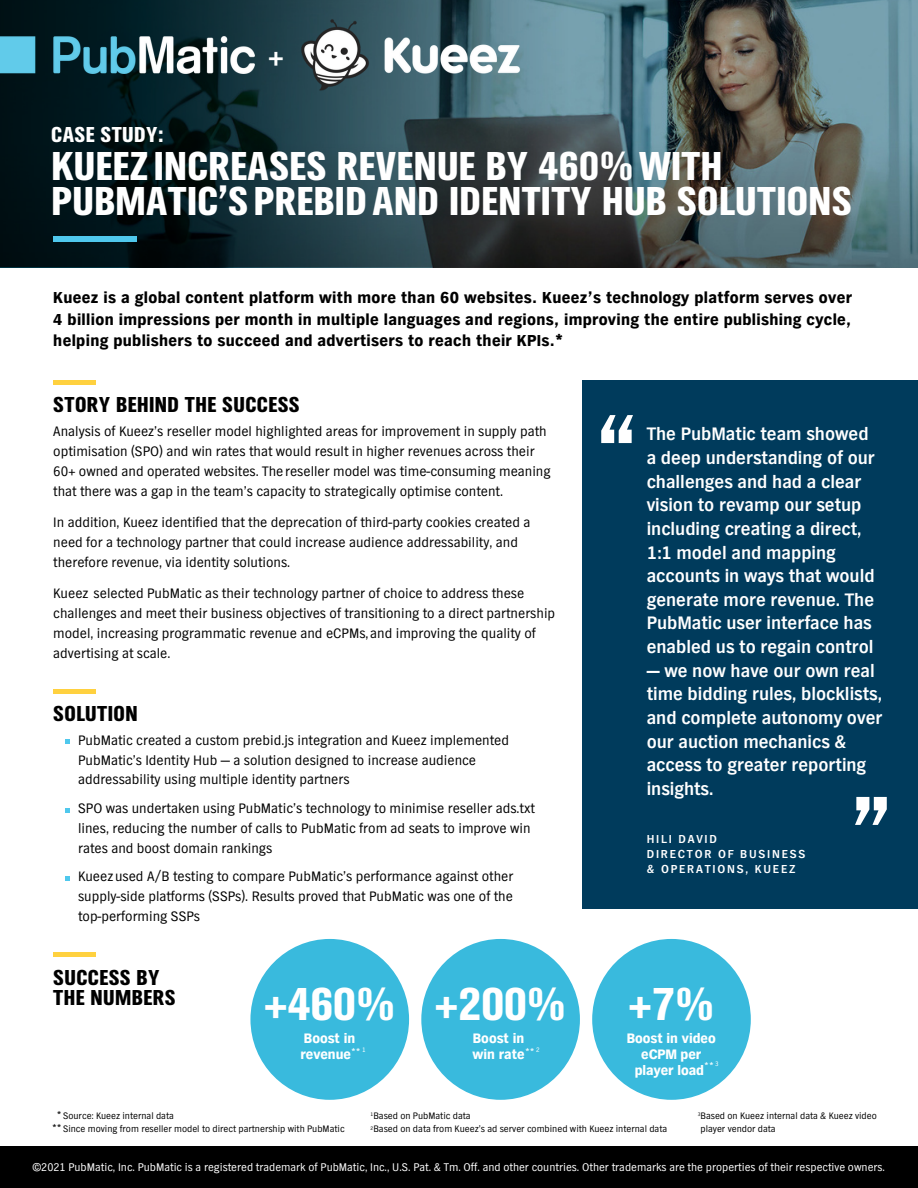
<style>
.page{position:relative;width:918px;height:1188px;background:#fff}
.page>*{position:absolute;margin:0;border:0;box-sizing:border-box;transform-origin:0 0}
.t1{font:90px "TV Nord EF Black Con";color:#fff}
.t2{font:48px "TV Nord EF Black Con";color:#fff}
.t3{font:42px/34.8px "TV Nord EF Black Con";letter-spacing:.01em;color:#fff}
.t4{font:700 31.5px "TV Nord EF";color:#fff}
.t5{font:22.5px "TV Nord EF Black Con";letter-spacing:.02em;color:#000}
.t6{font:22.5px "TV Nord EF Black Con";letter-spacing:.02em;color:#fff}
.t7{font:700 18.75px/23.7px "TV Nord EF";color:#fff}
.t8{font:900 16.5px/21.3px "TV Nord EF";letter-spacing:.02em;color:#000;text-align:justify}
.t9{font:14.25px/20px "TV Nord EF";color:#000}
.t10{font:900 14.25px/15.8px "TV Nord EF";color:#fff}
.t11{font:700 12px "TV Nord EF";letter-spacing:.15em;color:#fff}
.t12{font:11.55px "TV Nord EF";color:#fff}
.t13{font:9.75px/13px "TV Nord EF";color:#000}
.t14{font:9.75px "TV Nord EF";color:#fff}
.t15{font:6.75px "TV Nord EF";color:#fff}
.t16{font:5.25px "TV Nord EF";color:#000}
</style>
<div class="page">
<img style="left:0;top:0;width:918px;height:268px">
<svg style="left:0;top:0;width:567px;height:267px;background:#1b3239"></svg>
<div style="left:53px;top:236px;width:84px;height:5px;background:#4fc8ed"></div>
<img style="left:0;top:37px;width:254px;height:37px">
<div style="left:582px;top:380px;width:336px;height:529px;background:#003b5c"></div>
<div style="left:0;top:1146px;width:918px;height:42px;background:#000"></div>
<img style="left:301px;top:20px;width:220px;height:72px">
<hr style="left:53px;top:380px;width:43px;height:4px;background:#ffd13f">
<hr style="left:53px;top:953px;width:43px;height:4px;background:#ffd13f">
<div style="left:53px;top:689px;width:43px;height:5px;background:#ffd13f"></div>
<svg style="left:65px;top:740px;width:4px;height:4px"></svg>
<svg style="left:65px;top:808px;width:4px;height:4px"></svg>
<svg style="left:65px;top:876px;width:4px;height:5px"></svg>
<div style="left:250px;top:939px;width:159px;height:161px;background:#39badd;border-radius:50%"></div>
<div style="left:421px;top:939px;width:159px;height:161px;background:#39badd;border-radius:50%"></div>
<div style="left:592px;top:939px;width:159px;height:161px;background:#39badd;border-radius:50%"></div>
<p class="t6" style="left:51px;top:122px;width:113px">CASE STUDY:</p>
<p class="t4" style="left:268px;top:40px;width:17px">+</p>
<p class="t3" style="left:52px;top:149px;width:802px">KUEEZ INCREASES REVENUE BY 460%WITH<br>PUBMATIC’S PREBID AND IDENTITY HUB SOLUTIONS</p>
<p class="t8" style="left:53px;top:288px;width:800px">Kueez is a global content platform with more than 60 websites. Kueez’s technology platform serves over 4 billion impressions per month in multiple languages and regions, improving the entire publishing cycle, helping publishers to succeed and advertisers to reach their KPIs.*</p>
<p class="t5" style="left:53px;top:392px;width:248px">STORY BEHIND THE SUCCESS</p>
<p class="t9" style="left:53px;top:422px;width:499px">Analysis of Kueez’s reseller model highlighted areas for improvement in supply path optimisation (SPO) and win rates that would result in higher revenues across their 60+ owned and operated websites. Thereseller model was time-consuming meaning that there was a gap in the team’s capacity to strategically optimise content.</p>
<p class="t9" style="left:53px;top:513px;width:479px">In addition, Kueez identified that the deprecation of third-party cookies created a need for a technology partner that could increase audience addressability, and therefore revenue, via identity solutions.</p>
<p class="t9" style="left:53px;top:583px;width:503px">Kueez selected PubMatic as their technology partner of choice to address these challenges and meet their business objectives of transitioning to a direct partnership model, increasing programmatic revenue and eCPMs,and improving the quality of advertising at scale.</p>
<p class="t5" style="left:53px;top:701px;width:86px">SOLUTION</p>
<p class="t9" style="left:78px;top:731px;width:432px">PubMatic created a custom prebid.js integration and Kueez implemented<br>PubMatic’s Identity Hub — a solution designed to increase audience addressability using multiple identity partners</p>
<p class="t9" style="left:78px;top:799px;width:458px">SPO was undertaken using PubMatic’s technology to minimise reseller ads.txt lines, reducing the number of calls to PubMatic from ad seats to improve win rates and boost domain rankings</p>
<p class="t9" style="left:78px;top:867px;width:437px;text-align:justify">Kueezused A/B testing to compare PubMatic’s performance against other supply-side platforms (SSPs). Results proved that PubMatic was one of the top-performing SSPs</p>
<p class="t5" style="left:53px;top:965px;width:108px">SUCCESS BY</p>
<p class="t5" style="left:53px;top:985px;width:124px">THE NUMBERS</p>
<p class="t2" style="left:264px;top:978px;width:133px">+460%</p>
<p class="t10" style="left:300px;top:1031px;width:56px">Boost in revenue</p>
<p class="t2" style="left:435px;top:978px;width:133px">+200%</p>
<p class="t10" style="left:473px;top:1031px;width:53px">Boost in</p>
<p class="t10" style="left:472px;top:1046px;width:54px">win rate</p>
<p class="t14" style="left:351px;top:1047px;width:11px">**</p>
<p class="t15" style="left:362px;top:1047px;width:5px">1</p>
<p class="t14" style="left:525px;top:1047px;width:11px">**</p>
<p class="t15" style="left:536px;top:1047px;width:5px">2</p>
<p class="t1" style="left:598px;top:399px;width:39px">“</p>
<p class="t7" style="left:647px;top:423px;width:223px">The PubMatic team showed</p>
<p class="t7" style="left:647px;top:446px;width:230px">a deep understanding of our challenges and had a clear vision to revamp our setup including creating a direct,<br>1:1 model and mapping accounts in ways that would generate more revenue. The<br>PubMatic user interface has enabled us to regain control</p>
<p class="t7" style="left:647px;top:659px;width:237px">— we now have our own real time bidding rules, blocklists, and complete autonomy over our auction mechanics &amp; access to greater reporting insights.</p>
<p class="t1" style="left:853px;top:781px;width:39px">”</p>
<p class="t11" style="left:647px;top:832px;width:72px">HILI DAVID</p>
<p class="t11" style="left:647px;top:847px;width:160px">DIRECTOR OF BUSINESS</p>
<p class="t11" style="left:647px;top:862px;width:150px">&amp; OPERATIONS, KUEEZ</p>
<p class="t2" style="left:628px;top:978px;width:88px">+7%</p>
<p class="t10" style="left:627px;top:1031px;width:91px;text-align:center">Boost in video eCPM per player load</p>
<p class="t14" style="left:704px;top:1061px;width:11px">**</p>
<p class="t15" style="left:715px;top:1060px;width:5px">3</p>
<p class="t13" style="left:57px;top:1109px;width:119px">*Source: Kueez internal data</p>
<p class="t13" style="left:52px;top:1122px;width:294px">**Since moving from reseller model to direct partnership with PubMatic</p>
<p class="t13" style="left:373px;top:1109px;width:99px">Based on PubMatic data</p>
<p class="t13" style="left:373px;top:1122px;width:295px">Based on data from Kueez’s ad server combined with Kueez internal data</p>
<p class="t16" style="left:371px;top:1111px;width:4px">1</p>
<p class="t16" style="left:371px;top:1126px;width:4px">2</p>
<p class="t16" style="left:698px;top:1111px;width:4px">3</p>
<p class="t13" style="left:701px;top:1109px;width:178px">Based on Kueez internal data &amp; Kueez video player vendor data</p>
<p class="t12" style="left:33px;top:1161px;width:854px">©2021 PubMatic, Inc. PubMatic is a registered trademark of PubMatic, Inc., U.S. Pat. &amp; Tm. Off. and other countries. Other trademarks are the properties of their respective owners.</p>
</div>
